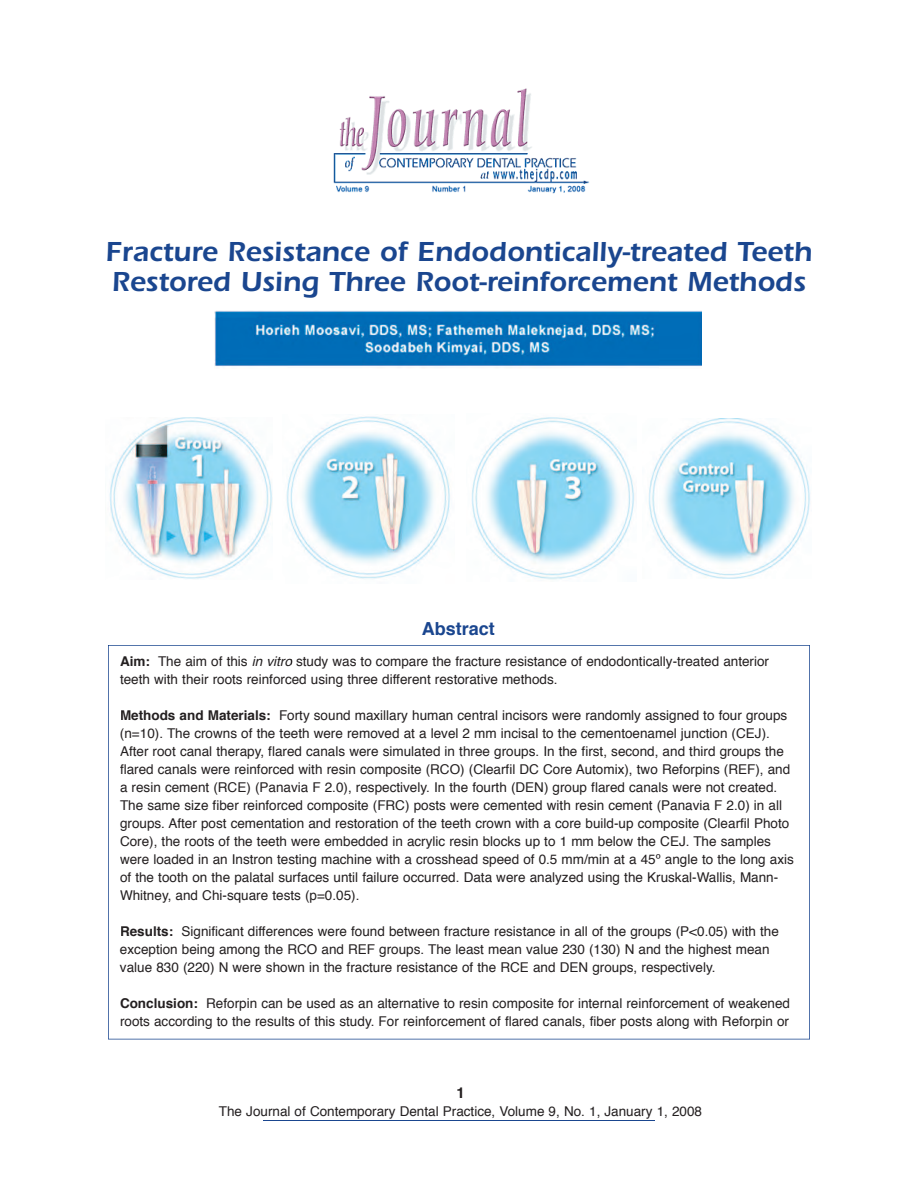
<style>
.page{position:relative;width:918px;height:1188px;background:#fff}
.page>*{position:absolute;margin:0;border:0;box-sizing:border-box;transform-origin:0 0}
.t1{font:600 28.5px/30px "Itc Eras";color:#1a468f}
.t2{font:700 18px "Helvetica";color:#1a468f}
.t3{font:700 15px "Helvetica";color:#231f20}
.t4{font:13.5px/18px "Helvetica";color:#231f20}
.s1{font-weight:700}
.s2{font-style:italic}
</style>
<div class="page">
<hr style="left:263px;top:1120px;width:392px;height:1px;background:#1a468f">
<svg style="left:108px;top:645px;width:702px;height:395px"></svg>
<img style="left:286px;top:416px;width:164px;height:163px">
<img style="left:471px;top:417px;width:164px;height:163px">
<img style="left:648px;top:418px;width:162px;height:160px">
<img style="left:109px;top:417px;width:164px;height:162px">
<img style="left:215px;top:310px;width:486px;height:58px">
<img style="left:333px;top:88px;width:256px;height:106px">
<h1 class="t1" style="left:105px;top:240px;width:708px">Fracture Resistance of Endodontically-treated Teeth<br>Restored Using Three Root-reinforcement Methods</h1>
<h2 class="t2" style="left:422px;top:621px;width:75px">Abstract</h2>
<p class="t4" style="left:120px;top:653px;width:651px"><span class="s1">Aim:</span> The aim of this <span class="s2">in vitro</span> study was to compare the fracture resistance of endodontically-treated anterior teeth with their roots reinforced using three different restorative methods.</p>
<p class="t4" style="left:120px;top:707px;width:675px"><span class="s1">Methods and Materials:</span> Forty sound maxillary human central incisors were randomly assigned to four groups (n=10). The crowns of the teeth were removed at a level 2 mm incisal to the cementoenamel junction (CEJ).<br>After root canal therapy, flared canals were simulated in three groups. In the first, second, and third groups the flared canals were reinforced with resin composite (RCO) (Clearfil DC Core Automix), two Reforpins (REF), and a resin cement (RCE) (Panavia F 2.0), respectively. In the fourth (DEN) group flared canals were not created.<br>The same size fiber reinforced composite (FRC) posts were cemented with resin cement (Panavia F 2.0) in all groups. After post cementation and restoration of the teeth crown with a core build-up composite (Clearfil Photo Core), the roots of the teeth were embedded in acrylic resin blocks up to 1 mm below the CEJ. The samples were loaded in an Instron testing machine with a crosshead speed of 0.5 mm/min at a 45º angle to the long axis of the tooth on the palatal surfaces until failure occurred. Data were analyzed using the Kruskal-Wallis, Mann-Whitney, and Chi-square tests (p=0.05).</p>
<p class="t4" style="left:120px;top:923px;width:660px"><span class="s1">Results:</span> Significant differences were found between fracture resistance in all of the groups (P&lt;0.05) with the exception being among the RCO and REF groups. The least mean value 230 (130) N and the highest mean value 830 (220) N were shown in the fracture resistance of the RCE and DEN groups, respectively.</p>
<p class="t4" style="left:120px;top:995px;width:672px"><span class="s1">Conclusion:</span> Reforpin can be used as an alternative to resin composite for internal reinforcement of weakened roots according to the results of this study. For reinforcement of flared canals, fiber posts along with Reforpin or</p>
<p class="t3" style="left:456px;top:1086px;width:10px">1</p>
<p class="t4" style="left:219px;top:1103px;width:485px">The Journal of Contemporary Dental Practice, Volume 9, No. 1, January 1, 2008</p>
</div>
